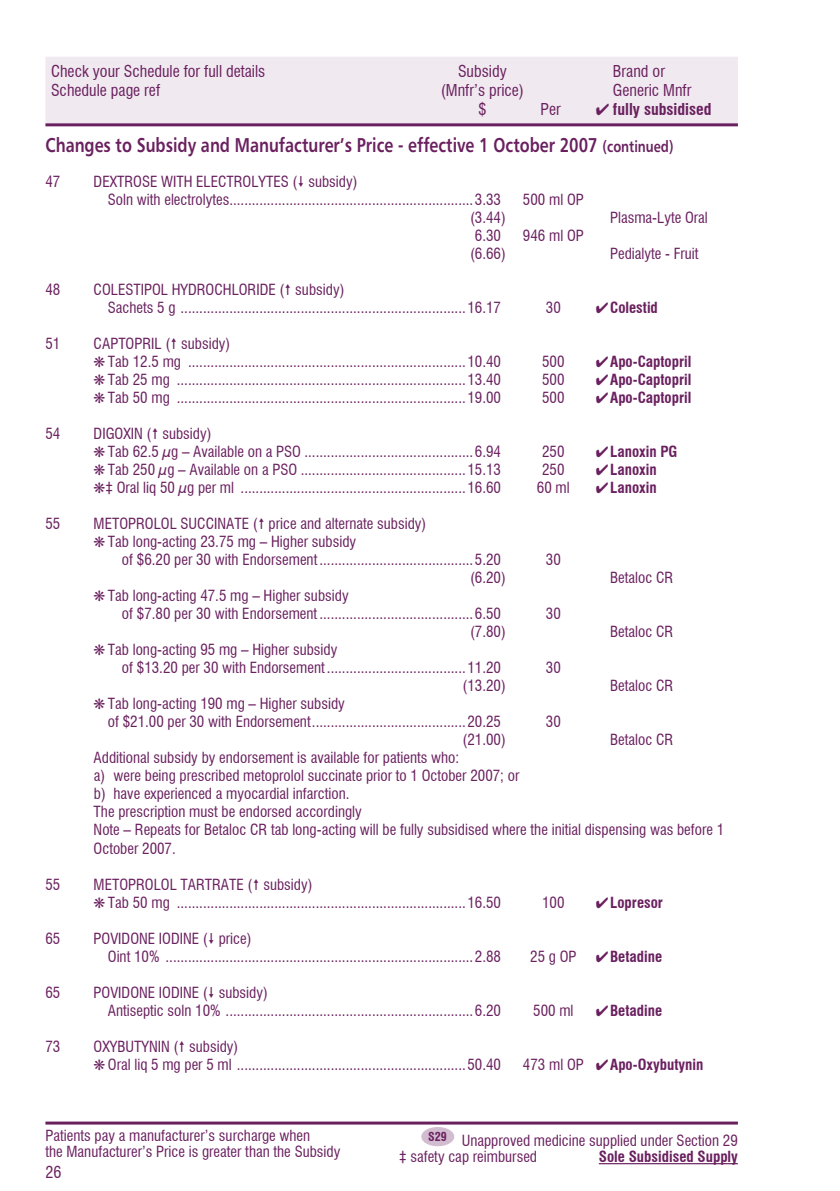
<style>
.page{position:relative;width:840px;height:1191px;background:#fff}
.page>*{position:absolute;margin:0;border:0;box-sizing:border-box;transform-origin:0 0}
.t1{font:20px "Humanist 777 Bold BT";color:#6a205f;scale:.8 1}
.t2{font:condensed 16px "Swiss 721 BT";color:#6a205f}
.t3{font:700 condensed 16px "Swiss 721 BT";color:#6a205f}
.t4{font:condensed 15px/18px "Swiss 721 BT";color:#6a205f}
.t5{font:700 condensed 15px "Swiss 721 BT";color:#6a205f}
.s1{font-size:16px}
.s2{font-weight:400}
</style>
<div class="page">
<div style="left:46px;top:58px;width:690px;height:65px;background:#f0e9ef"></div>
<div style="left:45px;top:57px;width:692px;height:67px;border:2px solid #f0e9ef"></div>
<hr style="left:45px;top:123px;width:692px;height:3px;background:#6a205f">
<hr style="left:45px;top:1121px;width:692px;height:3px;background:#6a205f">
<hr style="left:598px;top:1163px;width:139px;height:1px;background:#6a205f">
<div style="left:421px;top:1127px;width:33px;height:19px;background:#d2bccf;border-radius:50%"></div>
<p class="t2" style="left:51px;top:61px;width:216px">Check your Schedule for full details</p>
<p class="t2" style="left:458px;top:61px;width:50px">Subsidy</p>
<p class="t2" style="left:612px;top:61px;width:53px">Brand or</p>
<p class="t2" style="left:51px;top:80px;width:111px">Schedule page ref</p>
<p class="t2" style="left:440px;top:80px;width:85px">(Mnfr’s price)</p>
<p class="t2" style="left:612px;top:80px;width:80px">Generic Mnfr</p>
<p class="t2" style="left:478px;top:100px;width:9px">$</p>
<p class="t2" style="left:540px;top:100px;width:22px">Per</p>
<p class="t3" style="left:595px;top:100px;width:117px">✔ fully subsidised</p>
<h1 class="t1" style="left:45px;top:133px;width:786px">Changes to Subsidy and Manufacturer’s Price - effective 1 October 2007 <span class="s1">(continued)</span></h1>
<p class="t4" style="left:45px;top:173px;width:12px">47</p>
<p class="t4" style="left:108px;top:173px;width:384px;text-indent:-14px">DEXTROSE WITH ELECTROLYTES ( subsidy)<br>Soln with electrolytes.................................................................3.33</p>
<p class="t4" style="left:522px;top:191px;width:62px">500 ml OP</p>
<p class="t4" style="left:470px;top:209px;width:37px">(3.44)</p>
<p class="t4" style="left:609px;top:209px;width:99px">Plasma-Lyte Oral</p>
<p class="t4" style="left:474px;top:227px;width:28px">6.30</p>
<p class="t4" style="left:522px;top:227px;width:62px">946 ml OP</p>
<p class="t4" style="left:470px;top:245px;width:37px">(6.66)</p>
<p class="t4" style="left:609px;top:245px;width:90px">Pedialyte - Fruit</p>
<p class="t4" style="left:45px;top:281px;width:12px">48</p>
<p class="t4" style="left:108px;top:281px;width:406px;text-indent:-14px">COLESTIPOL HYDROCHLORIDE (➔ subsidy)<br>Sachets 5 g ............................................................................16.173</p>
<p class="t4" style="left:553px;top:299px;width:9px">0</p>
<p class="t5" style="left:595px;top:299px;width:63px">✔Colestid</p>
<p class="t4" style="left:45px;top:335px;width:16px">51</p>
<p class="t4" style="left:94px;top:335px;width:408px">CAPTOPRIL (➔ subsidy)<br>❋ Tab 12.5 mg ..........................................................................10.40</p>
<p class="t4" style="left:542px;top:353px;width:24px">500</p>
<p class="t5" style="left:595px;top:353px;width:97px">✔Apo-Captopril</p>
<p class="t4" style="left:94px;top:371px;width:408px">❋ Tab 25 mg .............................................................................13.40</p>
<p class="t4" style="left:542px;top:371px;width:24px">500</p>
<p class="t5" style="left:595px;top:371px;width:97px">✔Apo-Captopril</p>
<p class="t4" style="left:94px;top:389px;width:408px">❋ Tab 50 mg .............................................................................19.00</p>
<p class="t4" style="left:542px;top:389px;width:24px">500</p>
<p class="t5" style="left:595px;top:389px;width:97px">✔Apo-Captopril</p>
<p class="t4" style="left:45px;top:425px;width:16px">54</p>
<p class="t4" style="left:94px;top:425px;width:432px">DIGOXIN (➔ subsidy)<br>❋ Tab 62.5 μg – Available on a PSO .............................................6.94 2</p>
<p class="t4" style="left:549px;top:443px;width:16px">50</p>
<p class="t5" style="left:595px;top:443px;width:83px">✔Lanoxin PG</p>
<p class="t4" style="left:94px;top:461px;width:419px">❋ Tab 250 μg – Available on a PSO ............................................15.132</p>
<p class="t4" style="left:549px;top:461px;width:16px">50</p>
<p class="t5" style="left:595px;top:461px;width:62px">✔Lanoxin</p>
<p class="t4" style="left:94px;top:479px;width:408px">❋‡ Oral liq 50 μg per ml ............................................................16.60</p>
<p class="t4" style="left:536px;top:479px;width:34px">60 ml</p>
<p class="t5" style="left:595px;top:479px;width:62px">✔Lanoxin</p>
<p class="t4" style="left:45px;top:515px;width:16px">55</p>
<p class="t4" style="left:94px;top:515px;width:334px">METOPROLOL SUCCINATE (➔ price and alternate subsidy) ❋ Tab long-acting 23.75 mg – Higher subsidy</p>
<p class="t4" style="left:122px;top:551px;width:406px">of $6.20 per 30 with Endorsement .........................................5.20 3</p>
<p class="t4" style="left:553px;top:551px;width:9px">0</p>
<p class="t4" style="left:470px;top:569px;width:37px">(6.20)</p>
<p class="t4" style="left:609px;top:569px;width:65px">Betaloc CR</p>
<p class="t4" style="left:122px;top:587px;width:406px;text-indent:-28px">❋ Tab long-acting 47.5 mg – Higher subsidy<br>of $7.80 per 30 with Endorsement .........................................6.50 3</p>
<p class="t4" style="left:553px;top:605px;width:9px">0</p>
<p class="t4" style="left:470px;top:623px;width:37px">(7.80)</p>
<p class="t4" style="left:609px;top:623px;width:65px">Betaloc CR</p>
<p class="t4" style="left:122px;top:641px;width:406px;text-indent:-28px">❋ Tab long-acting 95 mg – Higher subsidy<br>of $13.20 per 30 with Endorsement .....................................11.20 3</p>
<p class="t4" style="left:553px;top:659px;width:9px">0</p>
<p class="t4" style="left:462px;top:677px;width:45px">(13.20)</p>
<p class="t4" style="left:609px;top:677px;width:65px">Betaloc CR</p>
<p class="t4" style="left:108px;top:695px;width:420px;text-indent:-14px">❋ Tab long-acting 190 mg – Higher subsidy<br>of $21.00 per 30 with Endorsement.........................................20.25 3</p>
<p class="t4" style="left:553px;top:713px;width:9px">0</p>
<p class="t4" style="left:462px;top:731px;width:45px">(21.00)</p>
<p class="t4" style="left:609px;top:731px;width:65px">Betaloc CR</p>
<p class="t4" style="left:94px;top:749px;width:631px">Additional subsidy by endorsement is available for patients who:<br>a) were being prescribed metoprolol succinate prior to 1 October 2007; or<br>b) have experienced a myocardial infarction.<br>The prescription must be endorsed accordingly<br>Note – Repeats for Betaloc CR tab long-acting will be fully subsidised where the initial dispensing was before 1<br>October 2007.</p>
<p class="t4" style="left:45px;top:875px;width:16px">55</p>
<p class="t4" style="left:94px;top:875px;width:408px">METOPROLOL TARTRATE (➔ subsidy)<br>❋ Tab 50 mg .............................................................................16.50</p>
<p class="t4" style="left:542px;top:893px;width:24px">100</p>
<p class="t5" style="left:595px;top:893px;width:69px">✔Lopresor</p>
<p class="t4" style="left:45px;top:929px;width:16px">65</p>
<p class="t4" style="left:108px;top:929px;width:392px;text-indent:-14px">POVIDONE IODINE ( price)<br>Oint 10% ..................................................................................2.882</p>
<p class="t4" style="left:537px;top:947px;width:40px">5 g OP</p>
<p class="t5" style="left:595px;top:947px;width:68px">✔Betadine</p>
<p class="t4" style="left:45px;top:983px;width:16px">65</p>
<p class="t4" style="left:108px;top:983px;width:394px;text-indent:-14px">POVIDONE IODINE ( subsidy)<br>Antiseptic soln 10% ..................................................................6.20</p>
<p class="t4" style="left:45px;top:1037px;width:6px">73</p>
<p class="t4" style="left:94px;top:1037px;width:408px">OXYBUTYNIN (➔ subsidy)<br>❋ Oral liq 5 mg per 5 ml .............................................................50.40</p>
<p class="t4" style="left:533px;top:1001px;width:42px">500 ml</p>
<p class="t5" style="left:595px;top:1001px;width:68px">✔Betadine</p>
<p class="t5" style="left:522px;top:1055px;width:182px"><span class="s2">473 ml OP</span> ✔Apo-Oxybutynin</p>
<p class="t4" style="left:45px;top:1127px;width:296px;line-height:16px">Patients pay a manufacturer’s surcharge when<br>the Manufacturer’s Price is greater than the Subsidy</p>
<p class="t4" style="left:399px;top:1132px;width:340px;line-height:16px;text-indent:29px"><sup>S29</sup> Unapproved medicine supplied under Section 29 ‡ safety cap reimbursed</p>
<p class="t5" style="left:598px;top:1147px;width:140px">Sole Subsidised Supply</p>
<p class="t2" style="left:45px;top:1162px;width:17px">26</p>
</div>
